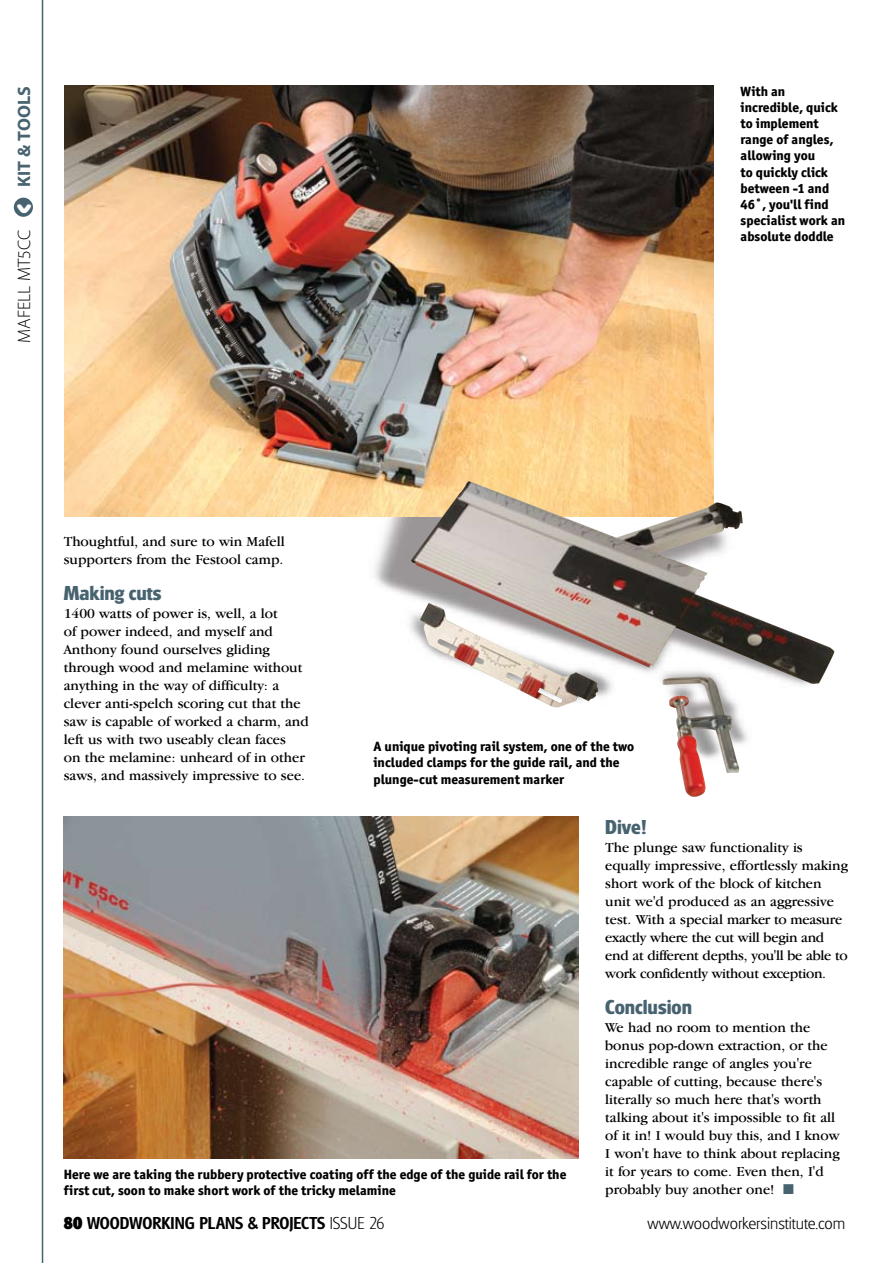
<style>
.page{position:relative;width:893px;height:1263px;background:#fff}
.page>*{position:absolute;margin:0;border:0;box-sizing:border-box;transform-origin:0 0}
.t1{font:39px "VAG Rounded BT";color:#fff}
.t2{font:700 21px "Glasgow";color:#486370}
.t3{font:18px "Glasgow Med";color:#000}
.t4{font:300 18px "Glasgow";color:#000}
.t5{font:300 18px "Myriad Pro";color:#000}
.t6{font:700 18px "Myriad Pro";color:#486370}
.t7{font:14.25px/18px "Garamond IT Cby BT";color:#000}
.t8{font:800 13.5px/16.2px "Officina San ITC";color:#000}
.s1{color:#486370}
.s2{font-family:"Glasgow";font-weight:800}
.s3{font-family:"Glasgow";font-weight:300}
</style>
<div class="page">
<hr style="left:42px;top:0;width:1px;height:1263px;background:#486370">
<div style="left:14px;top:198px;width:19px;height:19px;background:#486370;border-radius:50%"></div>
<img style="left:324px;top:421px;width:415px;height:347px">
<img style="left:64px;top:85px;width:649px;height:431px">
<img style="left:64px;top:816px;width:514px;height:342px">
<img style="left:410px;top:481px;width:425px;height:273px">
<p class="t6" style="left:12px;top:187px;width:102px;rotate:-90deg">KIT &amp; TOOLS</p>
<h1 class="t1" style="left:-4px;top:214px;width:12px;rotate:-90deg">‹</h1>
<p class="t5" style="left:13px;top:343px;width:115px;rotate:-90deg">MAFELL MT5CC</p>
<p class="t8" style="left:741px;top:83px;width:106px">With an incredible, quick to implement range of angles, allowing you<br>to quickly click between -1 and<br>46˚, you'll find specialist work an absolute doddle</p>
<p class="t7" style="left:64px;top:532px;width:222px">Thoughtful, and sure to win Mafell supporters from the Festool camp.</p>
<h2 class="t2" style="left:64px;top:581px;width:99px">Making cuts</h2>
<p class="t7" style="left:64px;top:604px;width:247px">1400 watts of power is, well, a lot<br>of power indeed, and myself and Anthony found ourselves gliding through wood and melamine without anything in the way of difficulty: a clever anti-spelch scoring cut that the saw is capable of worked a charm, and left us with two useably clean faces<br>on the melamine: unheard of in other saws, and massively impressive to see.</p>
<p class="t8" style="left:373px;top:738px;width:262px">A unique pivoting rail system, one of the two included clamps for the guide rail, and the plunge-cut measurement marker</p>
<p class="t8" style="left:64px;top:1166px;width:504px">Here we are taking the rubbery protective coating off the edge of the guide rail for the first cut, soon to make short work of the tricky melamine</p>
<h2 class="t2" style="left:605px;top:815px;width:43px">Dive!</h2>
<p class="t7" style="left:605px;top:838px;width:244px">The plunge saw functionality is equally impressive, effortlessly making short work of the block of kitchen unit we'd produced as an aggressive test. With a special marker to measure exactly where the cut will begin and end at different depths, you'll be able to work confidently without exception.</p>
<h2 class="t2" style="left:605px;top:995px;width:88px">Conclusion</h2>
<p class="t7" style="left:605px;top:1018px;width:236px">We had no room to mention the bonus pop-down extraction, or the incredible range of angles you're capable of cutting, because there's literally so much here that's worth talking about it's impossible to fit all of it in! I would buy this, and I know I won't have to think about replacing it for years to come. Even then, I'd probably buy another one! <span class="s1">■</span></p>
<p class="t3" style="left:64px;top:1213px;width:322px"><span class="s2">80</span> WOODWORKING PLANS &amp; PROJECTS <span class="s3">ISSUE 26</span></p>
<p class="t4" style="left:648px;top:1213px;width:199px">www.woodworkersinstitute.com</p>
</div>
